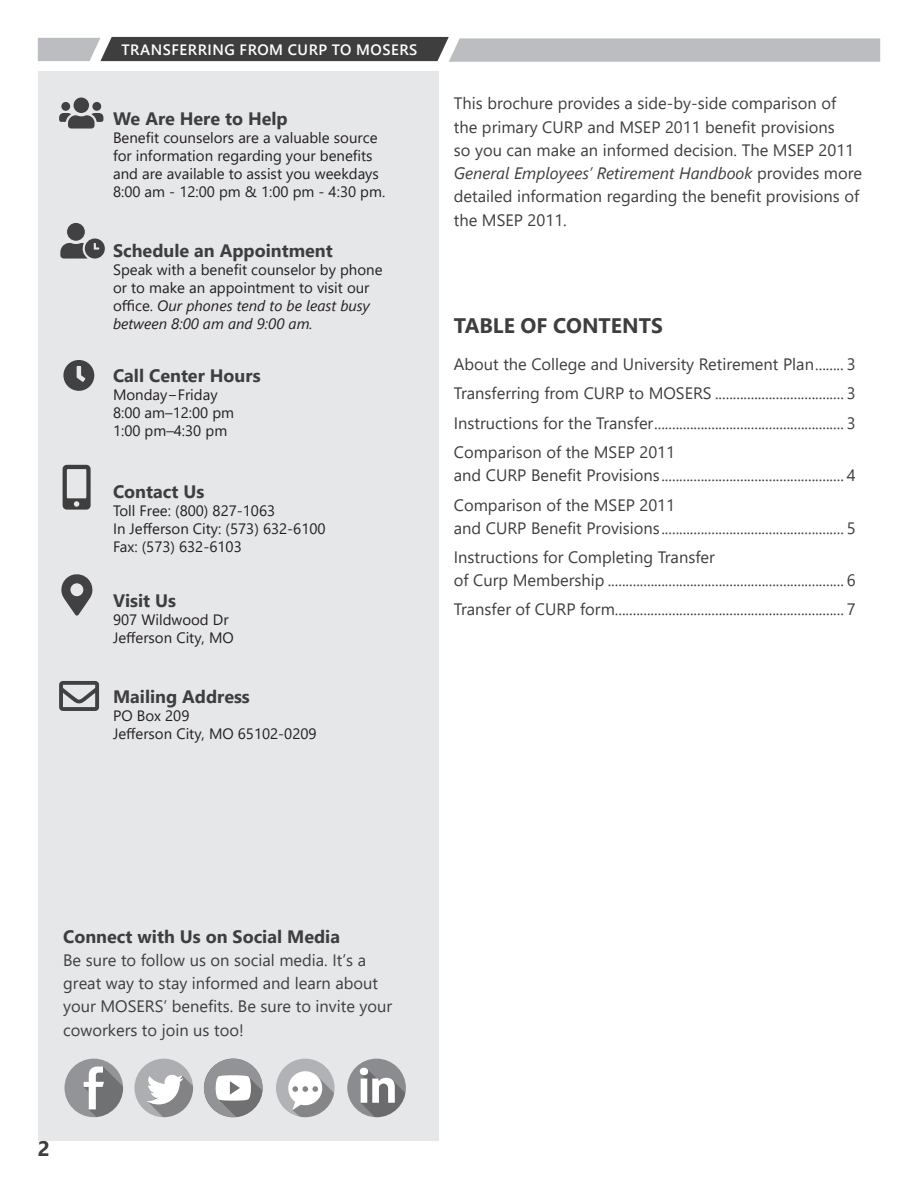
<style>
.page{position:relative;width:918px;height:1188px;background:#fff}
.page>*{position:absolute;margin:0;border:0;box-sizing:border-box;transform-origin:0 0}
.Section_Header{font:700 21px "Segoe UI";color:#3e3e3f}
.t1{font:700 18px "Segoe UI";color:#3e3e3f}
.Body_Text{font:16.5px/23.2px "Segoe UI";color:#3e3e3f}
.t2{font:15px/18px "Segoe UI";color:#231f20}
.t3{font:600 15px "Segoe UI";letter-spacing:.035em;color:#fff}
.s1{font-style:italic}
</style>
<div class="page">
<div style="left:38px;top:71px;width:400px;height:1070px;background:#e6e7e9"></div>
<div style="left:347px;top:1059px;width:59px;height:58px;background:#8a8c8f;border-radius:50%"></div>
<svg style="left:360px;top:1068px;width:46px;height:49px"></svg>
<div style="left:276px;top:1059px;width:59px;height:58px;background:#b1b2b6;border-radius:50%"></div>
<div style="left:204px;top:1059px;width:59px;height:58px;background:#919396;border-radius:50%"></div>
<svg style="left:216px;top:1075px;width:47px;height:42px"></svg>
<div style="left:64px;top:1059px;width:59px;height:58px;background:#929497;border-radius:50%"></div>
<svg style="left:84px;top:1066px;width:39px;height:51px"></svg>
<div style="left:134px;top:1059px;width:59px;height:58px;background:#adaeb2;border-radius:50%"></div>
<svg style="left:147px;top:1075px;width:46px;height:42px"></svg>
<svg style="left:288px;top:1071px;width:47px;height:46px"></svg>
<svg style="left:59px;top:97px;width:45px;height:32px"></svg>
<div style="left:92px;top:102px;width:9px;height:9px;background:#414042;border-radius:50%"></div>
<div style="left:61px;top:102px;width:9px;height:9px;background:#414042;border-radius:50%"></div>
<div style="left:67px;top:223px;width:18px;height:18px;background:#414042;border-radius:50%"></div>
<svg style="left:60px;top:238px;width:45px;height:21px"></svg>
<svg style="left:63px;top:360px;width:31px;height:31px"></svg>
<svg style="left:63px;top:465px;width:28px;height:45px"></svg>
<svg style="left:61px;top:574px;width:32px;height:42px"></svg>
<svg style="left:59px;top:681px;width:40px;height:30px"></svg>
<svg style="left:37px;top:37px;width:844px;height:25px;background:#909193"></svg>
<p class="t3" style="left:121px;top:35px;width:297px">TRANSFERRING FROM CURP TO MOSERS</p>
<p class="t1" style="left:113px;top:101px;width:176px">We Are Here to Help</p>
<p class="t2" style="left:113px;top:127px;width:274px">Benefit counselors are a valuable source for information regarding your benefits and are available to assist you weekdays 8:00 am - 12:00 pm &amp; 1:00 pm - 4:30 pm.</p>
<p class="t1" style="left:113px;top:233px;width:221px">Schedule an Appointment</p>
<p class="t2" style="left:113px;top:259px;width:271px">Speak with a benefit counselor by phone or to make an appointment to visit our office. <span class="s1">Our phones tend to be least busy between 8:00 am and 9:00 am.</span></p>
<p class="t1" style="left:113px;top:358px;width:149px">Call Center Hours</p>
<p class="t2" style="left:113px;top:384px;width:106px">Monday−Friday</p>
<p class="t2" style="left:113px;top:402px;width:123px">8:00 am–12:00 pm</p>
<p class="t2" style="left:113px;top:420px;width:116px">1:00 pm–4:30 pm</p>
<p class="t1" style="left:113px;top:474px;width:93px">Contact Us</p>
<p class="t2" style="left:113px;top:500px;width:164px">Toll Free: (800) 827-1063</p>
<p class="t2" style="left:113px;top:518px;width:214px">In Jefferson City: (573) 632-6100</p>
<p class="t2" style="left:113px;top:536px;width:130px">Fax: (573) 632-6103</p>
<p class="t1" style="left:113px;top:584px;width:65px">Visit Us</p>
<p class="t2" style="left:113px;top:609px;width:117px">907 Wildwood Dr</p>
<p class="t2" style="left:113px;top:627px;width:122px">Jefferson City, MO</p>
<p class="t1" style="left:113px;top:680px;width:138px">Mailing Address</p>
<p class="t2" style="left:113px;top:705px;width:78px">PO Box 209</p>
<p class="t2" style="left:113px;top:723px;width:205px">Jefferson City, MO 65102-0209</p>
<p class="Body_Text" style="left:454px;top:91px;width:410px">This brochure provides a side-by-side comparison of the primary CURP and MSEP 2011 benefit provisions<br>so you can make an informed decision. The MSEP 2011<br><span class="s1">General Employees’ Retirement Handbook</span> provides more detailed information regarding the benefit provisions of the MSEP 2011.</p>
<p class="Section_Header" style="left:454px;top:306px;width:210px">TABLE OF CONTENTS</p>
<p class="Body_Text" style="left:454px;top:351px;width:403px">About the College and University Retirement Plan........ 3</p>
<p class="Body_Text" style="left:454px;top:380px;width:403px">Transferring from CURP to MOSERS .................................... 3</p>
<p class="Body_Text" style="left:454px;top:410px;width:403px">Instructions for the Transfer..................................................... 3</p>
<p class="Body_Text" style="left:454px;top:439px;width:223px">Comparison of the MSEP 2011</p>
<p class="Body_Text" style="left:454px;top:462px;width:403px">and CURP Benefit Provisions................................................... 4</p>
<p class="Body_Text" style="left:454px;top:492px;width:223px">Comparison of the MSEP 2011</p>
<p class="Body_Text" style="left:454px;top:515px;width:403px">and CURP Benefit Provisions................................................... 5</p>
<p class="Body_Text" style="left:454px;top:544px;width:263px">Instructions for Completing Transfer</p>
<p class="Body_Text" style="left:454px;top:567px;width:403px">of Curp Membership .................................................................. 6</p>
<p class="Body_Text" style="left:454px;top:597px;width:403px">Transfer of CURP form................................................................ 7</p>
<p class="t1" style="left:63px;top:919px;width:278px">Connect with Us on Social Media</p>
<p class="Body_Text" style="left:63px;top:947px;width:331px">Be sure to follow us on social media. It’s a great way to stay informed and learn about your MOSERS’ benefits. Be sure to invite your coworkers to join us too!</p>
<p class="Section_Header" style="left:38px;top:1129px;width:14px">2</p>
</div>
